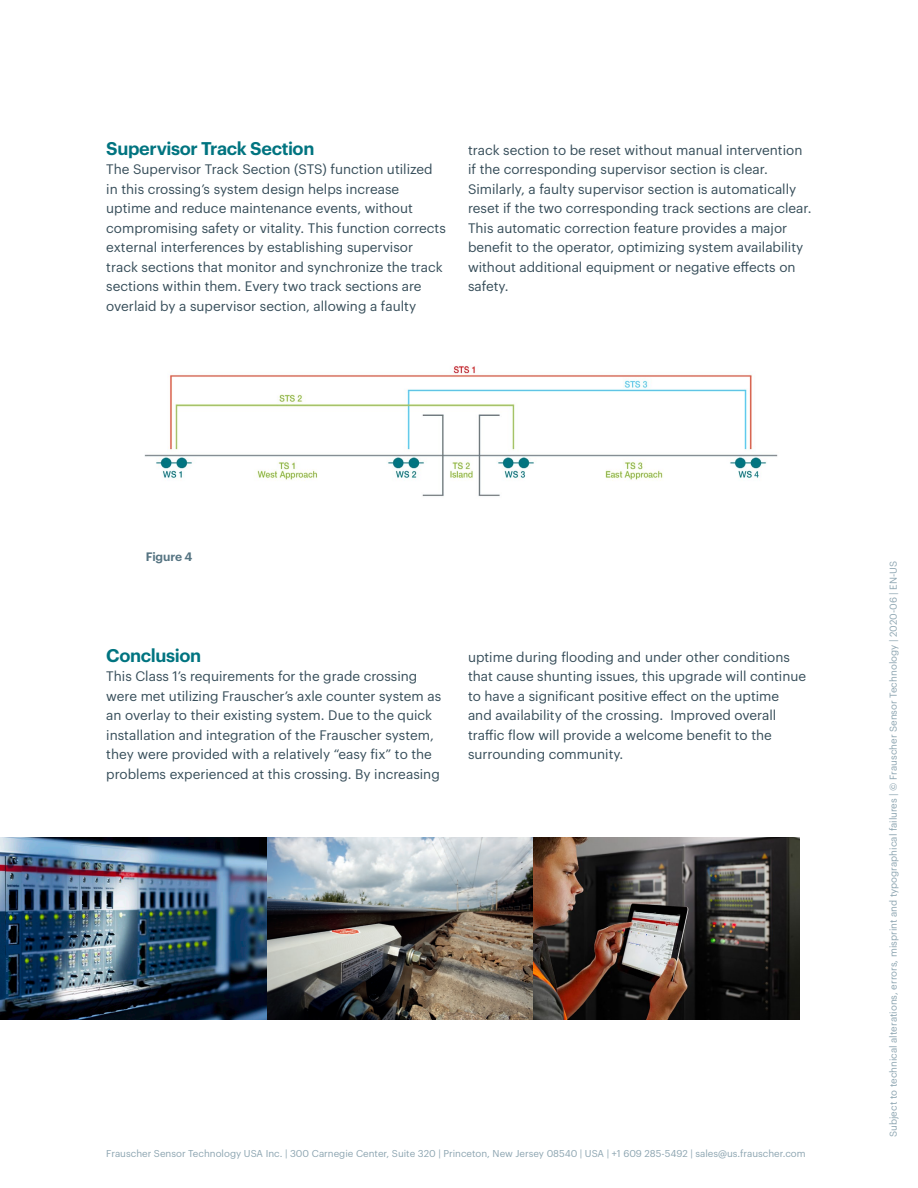
<style>
.page{position:relative;width:918px;height:1188px;background:#fff}
.page>*{position:absolute;margin:0;border:0;box-sizing:border-box;transform-origin:0 0}
.Subline_size_1{font:600 18px "Graphik LCG";letter-spacing:-.02em;color:#007480}
.copy_text_size_1{font:13.5px/19.5px "Graphik LCG";color:#364d59}
.infographik_text{font:600 12px "Graphik LCG";letter-spacing:-.01em;color:#557482}
.t1{font:9.75px "Graphik LCG";color:#8da5b1}
</style>
<div class="page">
<img style="left:144px;top:366px;width:634px;height:130px">
<img style="left:0;top:837px;width:800px;height:183px">
<p class="Subline_size_1" style="left:106px;top:134px;width:210px">Supervisor Track Section</p>
<p class="copy_text_size_1" style="left:106px;top:158px;width:341px">The Supervisor Track Section (STS) function utilized in this crossing’s system design helps increase uptime and reduce maintenance events, without compromising safety or vitality. This function corrects external interferences by establishing supervisor track sections that monitor and synchronize the track sections within them. Every two track sections are overlaid by a supervisor section, allowing a faulty</p>
<p class="copy_text_size_1" style="left:468px;top:139px;width:345px">track section to be reset without manual intervention if the corresponding supervisor section is clear.<br>Similarly, a faulty supervisor section is automatically reset if the two corresponding track sections are clear.<br>This automatic correction feature provides a major benefit to the operator, optimizing system availability without additional equipment or negative effects on safety.</p>
<p class="infographik_text" style="left:146px;top:547px;width:48px">Figure 4</p>
<p class="Subline_size_1" style="left:106px;top:641px;width:97px">Conclusion</p>
<p class="copy_text_size_1" style="left:106px;top:665px;width:336px">This Class 1’s requirements for the grade crossing were met utilizing Frauscher’s axle counter system as an overlay to their existing system. Due to the quick installation and integration of the Frauscher system, they were provided with a relatively “easy fix” to the problems experienced at this crossing. By increasing</p>
<p class="copy_text_size_1" style="left:468px;top:646px;width:340px">uptime during flooding and under other conditions that cause shunting issues, this upgrade will continue to have a significant positive effect on the uptime and availability of the crossing. Improved overall traffic flow will provide a welcome benefit to the surrounding community.</p>
<p class="t1" style="left:106px;top:1146px;width:701px">Frauscher Sensor Technology USA Inc. | 300 Carnegie Center, Suite 320 | Princeton, New Jersey 08540 | USA | +1 609 285-5492 | sales@us.frauscher.com</p>
<p class="t1" style="left:886px;top:1137px;width:578px;rotate:-90deg">Subject to technical alterations, errors, misprint and typographical failures | © Frauscher Sensor Technology | 2020-06 | EN-US</p>
</div>
